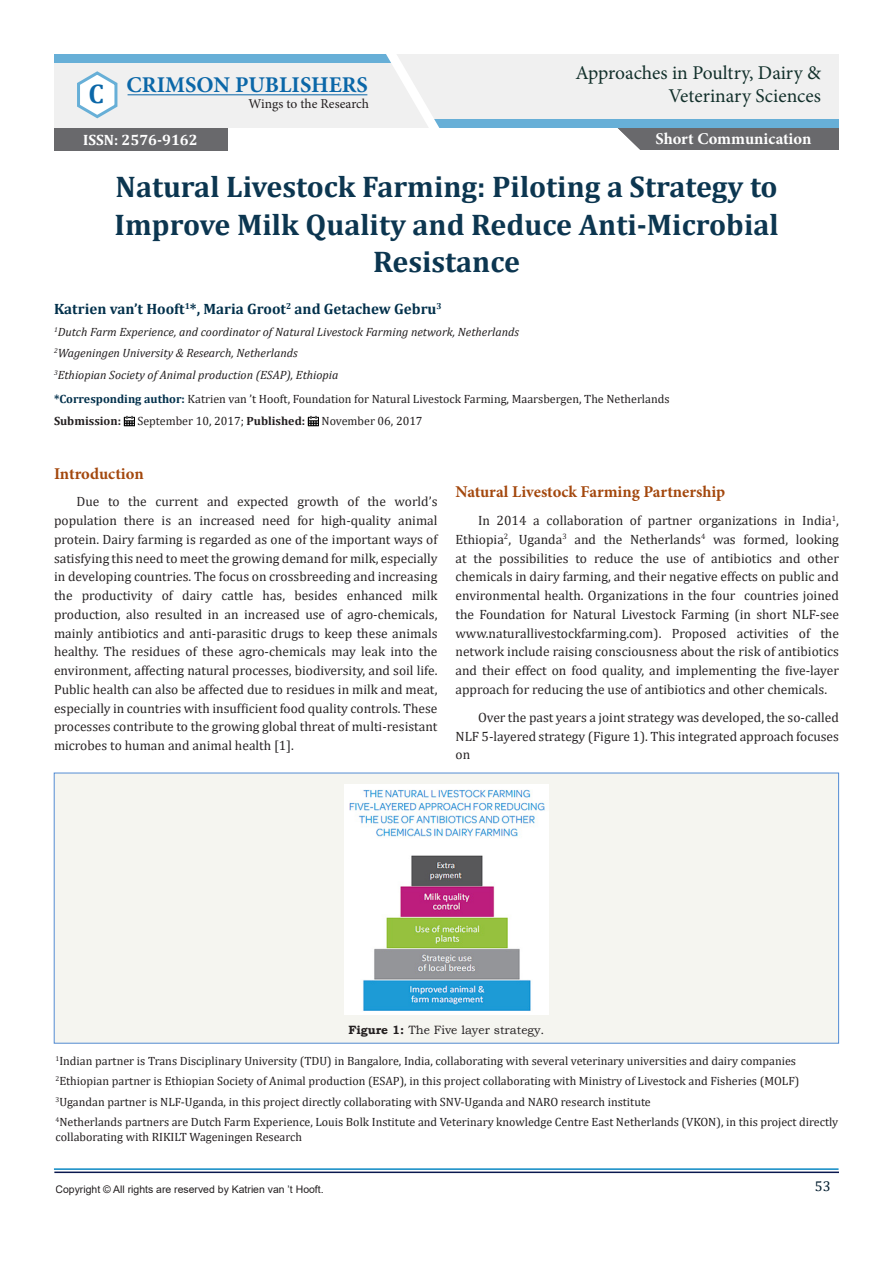
<style>
.page{position:relative;width:893px;height:1263px;background:#fff}
.page>*{position:absolute;margin:0;border:0;box-sizing:border-box;transform-origin:0 0}
.t1{font:700 30px/37.5px "Cambria";color:#0c3650;text-align:center}
.t2{font:700 27px "Cambria";color:#0b67a8}
.t3{font:700 22.5px "Minion Pro";color:#0b67a8}
.t4{font:19.5px "Minion Pro";color:#12302b}
.t5{font:700 16.5px "Minion Pro";letter-spacing:-.005em;color:#a14307}
.t6{font:700 16.5px "Minion Pro";color:#fff}
.t7{font:700 15px "Cambria";color:#02304b}
.t8{font:700 15px "Cambria";color:#fff}
.t9{font:14.25px "Cambria";color:#021c2d}
.t10{font:13.5px/18.8px "Cambria";color:#231f20;text-align:justify}
.t11{font:13.5px "Minion Pro";color:#231f20}
.t12{font:12px/14.4px "Cambria";color:#231f20}
.t13{font:italic 12px "Cambria";color:#231f20}
.t14{font:12px "Bookman Old Style";color:#231f20}
.t15{font:700 12px "Cambria";color:#231f20}
.t16{font:10.5px "Arial";color:#231f20}
.s1{font-weight:700;color:#02304b}
.s2{font-weight:700}
</style>
<div class="page">
<svg style="left:124px;top:416px;width:11px;height:10px"></svg>
<svg style="left:308px;top:416px;width:11px;height:10px"></svg>
<hr style="left:54px;top:1168px;width:784px;height:2px;background:#0b88c4">
<hr style="left:54px;top:1171px;width:785px;height:2px;background:#0b184f">
<div style="left:54px;top:773px;width:785px;height:270px;background:#f5f5f0"></div>
<img style="left:344px;top:784px;width:205px;height:230px">
<div style="left:616px;top:127px;width:223px;height:23px;background:#69696c"></div>
<svg style="left:616px;top:128px;width:24px;height:22px"></svg>
<div style="left:54px;top:54px;width:785px;height:73px;background:#f0f0f0"></div>
<svg style="left:77px;top:71px;width:41px;height:48px"></svg>
<hr style="left:128px;top:95px;width:239px;height:1px;background:#0b67a8">
<div style="left:431px;top:119px;width:408px;height:9px;background:#67afd7"></div>
<div style="left:54px;top:54px;width:338px;height:9px;background:#67afd7"></div>
<svg style="left:373px;top:54px;width:67px;height:74px"></svg>
<div style="left:54px;top:128px;width:173px;height:23px;background:#69696c"></div>
<p class="t4" style="left:575px;top:59px;width:247px">Approaches in Poultry, Dairy &amp;</p>
<p class="t3" style="left:127px;top:68px;width:243px">CRIMSON PUBLISHERS</p>
<p class="t11" style="left:249px;top:94px;width:122px">Wings to the Research</p>
<p class="t8" style="left:83px;top:130px;width:116px">ISSN: 2576-9162</p>
<p class="t2" style="left:88px;top:75px;width:17px">C</p>
<p class="t4" style="left:668px;top:83px;width:154px">Veterinary Sciences</p>
<p class="t6" style="left:655px;top:127px;width:157px">Short Communication</p>
<p class="t1" style="left:115px;top:167px;width:666px">Natural Livestock Farming: Piloting a Strategy to<br>Improve Milk Quality and Reduce Anti-Microbial<br>Resistance</p>
<p class="t7" style="left:54px;top:298px;width:389px">Katrien van’t Hooft<sup>1</sup>*, Maria Groot<sup>2</sup> and Getachew Gebru<sup>3</sup></p>
<p class="t13" style="left:54px;top:323px;width:466px"><sup>1</sup>Dutch Farm Experience, and coordinator of Natural Livestock Farming network, Netherlands</p>
<p class="t13" style="left:54px;top:345px;width:245px"><sup>2</sup>Wageningen University &amp; Research, Netherlands</p>
<p class="t13" style="left:54px;top:367px;width:286px"><sup>3</sup>Ethiopian Society of Animal production (ESAP), Ethiopia</p>
<p class="t12" style="left:54px;top:392px;width:617px"><span class="s1">*Corresponding author:</span> Katrien van ’t Hooft, Foundation for Natural Livestock Farming, Maarsbergen, The Netherlands</p>
<p class="t15" style="left:54px;top:413px;width:69px">Submission:</p>
<p class="t12" style="left:137px;top:414px;width:169px">September 10, 2017; <span class="s2">Published:</span></p>
<p class="t12" style="left:322px;top:414px;width:103px">November 06, 2017</p>
<p class="t5" style="left:54px;top:462px;width:91px">Introduction</p>
<p class="t10" style="left:54px;top:492px;width:385px;text-indent:22px">Due to the current and expected growth of the world’s population there is an increased need for high-quality animal protein. Dairy farming is regarded as one of the important ways of satisfying this need to meet the growing demand for milk, especially in developing countries. The focus on crossbreeding and increasing the productivity of dairy cattle has, besides enhanced milk production, also resulted in an increased use of agro-chemicals, mainly antibiotics and anti-parasitic drugs to keep these animals healthy. The residues of these agro-chemicals may leak into the environment, affecting natural processes, biodiversity, and soil life.<br>Public health can also be affected due to residues in milk and meat, especially in countries with insufficient food quality controls. These processes contribute to the growing global threat of multi-resistant microbes to human and animal health [1].</p>
<p class="t5" style="left:455px;top:481px;width:271px">Natural Livestock Farming Partnership</p>
<p class="t10" style="left:455px;top:511px;width:385px;text-indent:22px">In 2014 a collaboration of partner organizations in India<sup>1</sup>, Ethiopia<sup>2</sup>, Uganda<sup>3</sup> and the Netherlands<sup>4</sup> was formed, looking at the possibilities to reduce the use of antibiotics and other chemicals in dairy farming, and their negative effects on public and environmental health. Organizations in the four countries joined the Foundation for Natural Livestock Farming (in short NLF-see www.naturallivestockfarming.com). Proposed activities of the network include raising consciousness about the risk of antibiotics and their effect on food quality, and implementing the five-layer approach for reducing the use of antibiotics and other chemicals.</p>
<p class="t10" style="left:455px;top:708px;width:385px;text-indent:22px">Over the past years a joint strategy was developed, the so-called NLF 5-layered strategy (Figure 1). This integrated approach focuses on</p>
<p class="t14" style="left:348px;top:1022px;width:198px"><span class="s2">Figure 1:</span> The Five layer strategy.</p>
<p class="t12" style="left:56px;top:1054px;width:742px"><sup>1</sup>Indian partner is Trans Disciplinary University (TDU) in Bangalore, India, collaborating with several veterinary universities and dairy companies</p>
<p class="t12" style="left:56px;top:1074px;width:745px"><sup>2</sup>Ethiopian partner is Ethiopian Society of Animal production (ESAP), in this project collaborating with Ministry of Livestock and Fisheries (MOLF)</p>
<p class="t12" style="left:56px;top:1094px;width:597px"><sup>3</sup>Ugandan partner is NLF-Uganda, in this project directly collaborating with SNV-Uganda and NARO research institute</p>
<p class="t12" style="left:56px;top:1115px;width:784px"><sup>4</sup>Netherlands partners are Dutch Farm Experience, Louis Bolk Institute and Veterinary knowledge Centre East Netherlands (VKON), in this project directly collaborating with RIKILT Wageningen Research</p>
<p class="t16" style="left:56px;top:1182px;width:270px">Copyright © All rights are reserved by Katrien van ’t Hooft.</p>
<p class="t9" style="left:815px;top:1178px;width:17px">53</p>
</div>
